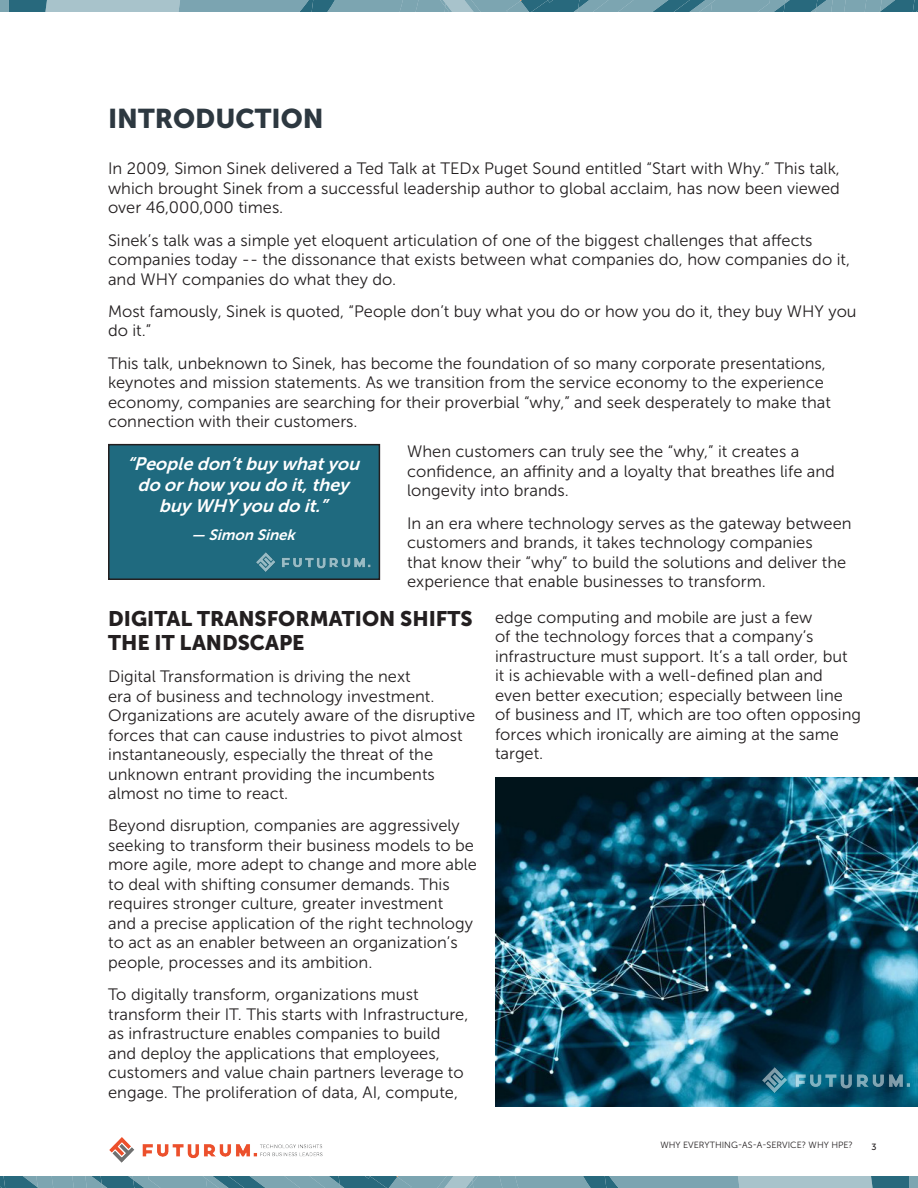
<style>
.page{position:relative;width:918px;height:1188px;background:#fff}
.page>*{position:absolute;margin:0;border:0;box-sizing:border-box;transform-origin:0 0}
.t1{font:27px "Museo Sans 900";color:#2d3840}
.t2{font:21px/24px "Museo Sans 900";color:#231f20}
.t3{font:italic 18px/21px "Museo Sans 700";color:#fff;text-align:center}
.t4{font:16.5px/19.5px "Museo Sans 300";color:#231f20}
.t5{font:italic 15px "Museo Sans 700";color:#fff}
.t6{font:9px "Museo Sans 300";color:#231f20}
.t7{font:9px "Museo Sans 500";color:#231f20}
</style>
<div class="page">
<img style="left:109px;top:1137px;width:214px;height:26px">
<svg style="left:0;top:1176px;width:918px;height:12px;background:#6f9ba9"></svg>
<svg style="left:0;top:0;width:918px;height:12px;background:#6f9ba9"></svg>
<img style="left:496px;top:778px;width:422px;height:329px">
<img style="left:763px;top:1068px;width:149px;height:25px">
<div style="left:109px;top:445px;width:270px;height:134px;background:#1f6a7f"></div>
<div style="left:108px;top:444px;width:272px;height:136px;border:2px solid #231f20"></div>
<img style="left:257px;top:553px;width:114px;height:19px">
<p class="t1" style="left:108px;top:103px;width:217px">INTRODUCTION</p>
<p class="t4" style="left:108px;top:159px;width:734px;text-align:justify">In 2009, Simon Sinek delivered a Ted Talk at TEDx Puget Sound entitled “Start with Why.” This talk, which brought Sinek from a successful leadership author to global acclaim, has now been viewed over 46,000,000 times.</p>
<p class="t4" style="left:108px;top:230px;width:744px">Sinek’s talk was a simple yet eloquent articulation of one of the biggest challenges that affects companies today -- the dissonance that exists between what companies do, how companies do it, and WHY companies do what they do.</p>
<p class="t4" style="left:108px;top:302px;width:750px">Most famously, Sinek is quoted, “People don’t buy what you do or how you do it, they buy WHY you do it.”</p>
<p class="t4" style="left:108px;top:353px;width:724px">This talk, unbeknown to Sinek, has become the foundation of so many corporate presentations, keynotes and mission statements. As we transition from the service economy to the experience economy, companies are searching for their proverbial “why,” and seek desperately to make that connection with their customers.</p>
<p class="t3" style="left:127px;top:454px;width:239px">“People don’tbuy whatyou do orhow you do it,they buy WHY you do it.”</p>
<p class="t5" style="left:191px;top:527px;width:110px">— Simon Sinek</p>
<p class="t4" style="left:407px;top:442px;width:429px">When customers can truly see the “why,” it creates a confidence, an affinity and a loyalty that breathes life and longevity into brands.</p>
<p class="t4" style="left:407px;top:513px;width:446px">In an era where technology serves as the gateway between customers and brands, it takes technology companies<br>that know their “why” to build the solutions and deliver the experience that enable businesses to transform.</p>
<p class="t2" style="left:108px;top:607px;width:366px">DIGITAL TRANSFORMATION SHIFTS<br>THE IT LANDSCAPE</p>
<p class="t4" style="left:108px;top:667px;width:369px">Digital Transformation is driving the next<br>era of business and technology investment.<br>Organizations are acutely aware of the disruptive forces that can cause industries to pivot almost instantaneously, especially the threat of the unknown entrant providing the incumbents almost no time to react.</p>
<p class="t4" style="left:108px;top:816px;width:370px">Beyond disruption, companies are aggressively seeking to transform their business models to be more agile, more adept to change and more able to deal with shifting consumer demands. This requires stronger culture, greater investment<br>and a precise application of the right technology to act as an enabler between an organization’s people, processes and its ambition.</p>
<p class="t4" style="left:108px;top:985px;width:362px">To digitally transform, organizations must transform their IT. This starts with Infrastructure, as infrastructure enables companies to build and deploy the applications that employees, customers and value chain partners leverage to engage. The proliferation of data, AI, compute,</p>
<p class="t4" style="left:495px;top:607px;width:368px">edge computing and mobile are just a few<br>of the technology forces that a company’s infrastructure must support. It’s a tall order, but it is achievable with a well-defined plan and even better execution; especially between line of business and IT, which are too often opposing forces which ironically are aiming at the same target.</p>
<p class="t6" style="left:660px;top:1140px;width:194px">WHY EVERYTHING-AS-A-SERVICE? WHY HPE?</p>
<p class="t7" style="left:872px;top:1142px;width:7px">3</p>
</div>
